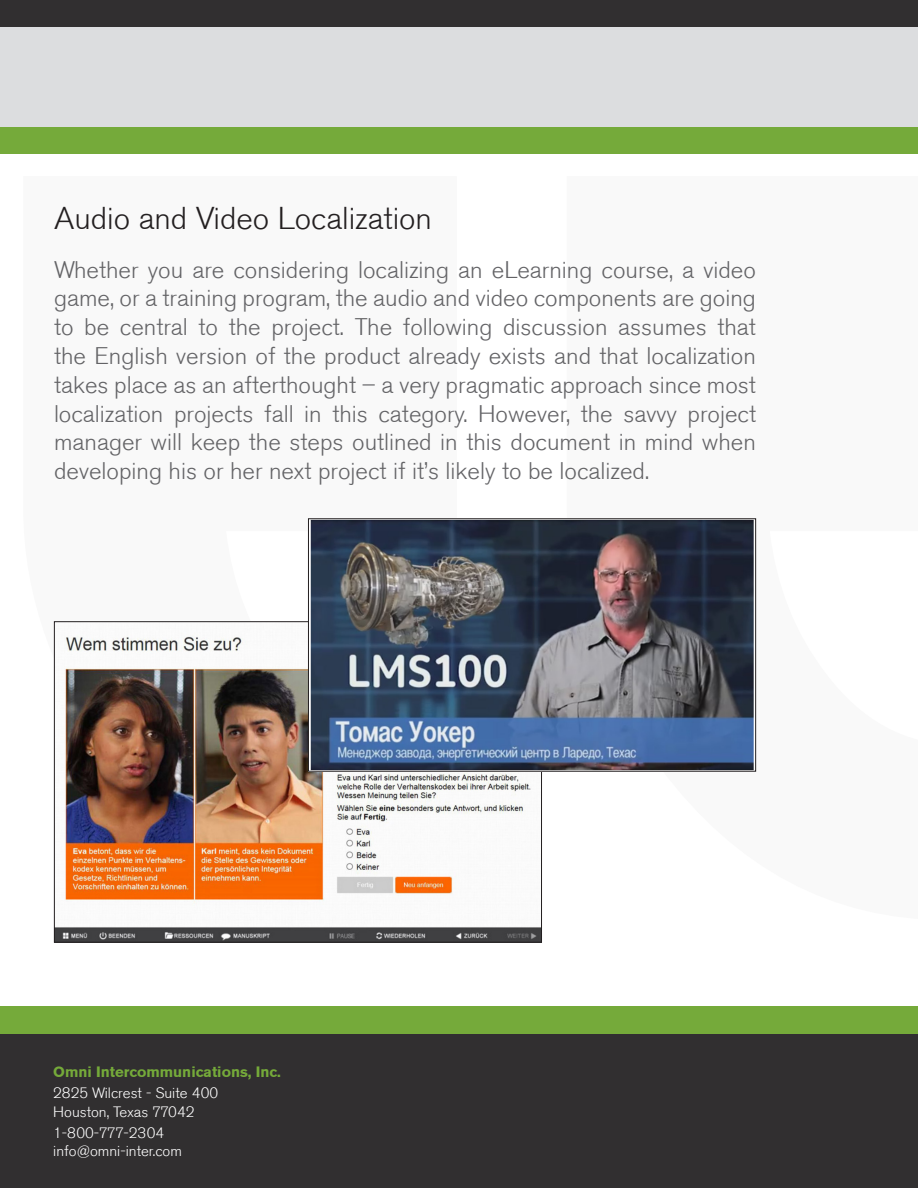
<style>
.page{position:relative;width:918px;height:1188px;background:#fff}
.page>*{position:absolute;margin:0;border:0;box-sizing:border-box;transform-origin:0 0}
.Heading{font:300 31.5px "Akzidenz Grotesk BE";color:#231f20}
.Intro{font:300 24px/28.8px "Akzidenz Grotesk BE";color:#636366;text-align:justify}
.t1{font:300 15px "Akzidenz Grotesk BE";color:#fff}
.t2{font:700 15px "Akzidenz Grotesk BE";color:#75aa3a}
</style>
<div class="page">
<div style="left:0;top:27px;width:918px;height:100px;background:#dcdddf"></div>
<div style="left:0;top:1034px;width:918px;height:154px;background:#312f30"></div>
<div style="left:0;top:1007px;width:918px;height:27px;background:#75aa3a"></div>
<div style="left:0;top:0;width:918px;height:27px;background:#312f30"></div>
<div style="left:0;top:127px;width:918px;height:27px;background:#75aa3a"></div>
<img style="left:56px;top:623px;width:484px;height:318px">
<img style="left:310px;top:520px;width:444px;height:250px">
<div style="left:308px;top:518px;width:448px;height:254px;border:1px solid #231f20"></div>
<p class="Heading" style="left:54px;top:200px;width:380px">Audio and Video Localization</p>
<p class="Intro" style="left:54px;top:255px;width:704px">Whether you are considering localizing an eLearning course, a video game, or a training program, the audio and video components are going to be central to the project. The following discussion assumes that the English version of the product already exists and that localization takes place as an afterthought – a very pragmatic approach since most localization projects fall in this category. However, the savvy project manager will keep the steps outlined in this document in mind when developing his or her next project if it’s likely to be localized.</p>
<p class="t2" style="left:53px;top:1063px;width:229px">Omni Intercommunications, Inc.</p>
<p class="t1" style="left:53px;top:1084px;width:166px">2825 Wilcrest - Suite 400</p>
<p class="t1" style="left:53px;top:1103px;width:143px">Houston, Texas 77042</p>
<p class="t1" style="left:53px;top:1124px;width:112px">1-800-777-2304</p>
<p class="t1" style="left:53px;top:1142px;width:130px">info@omni-inter.com</p>
</div>
